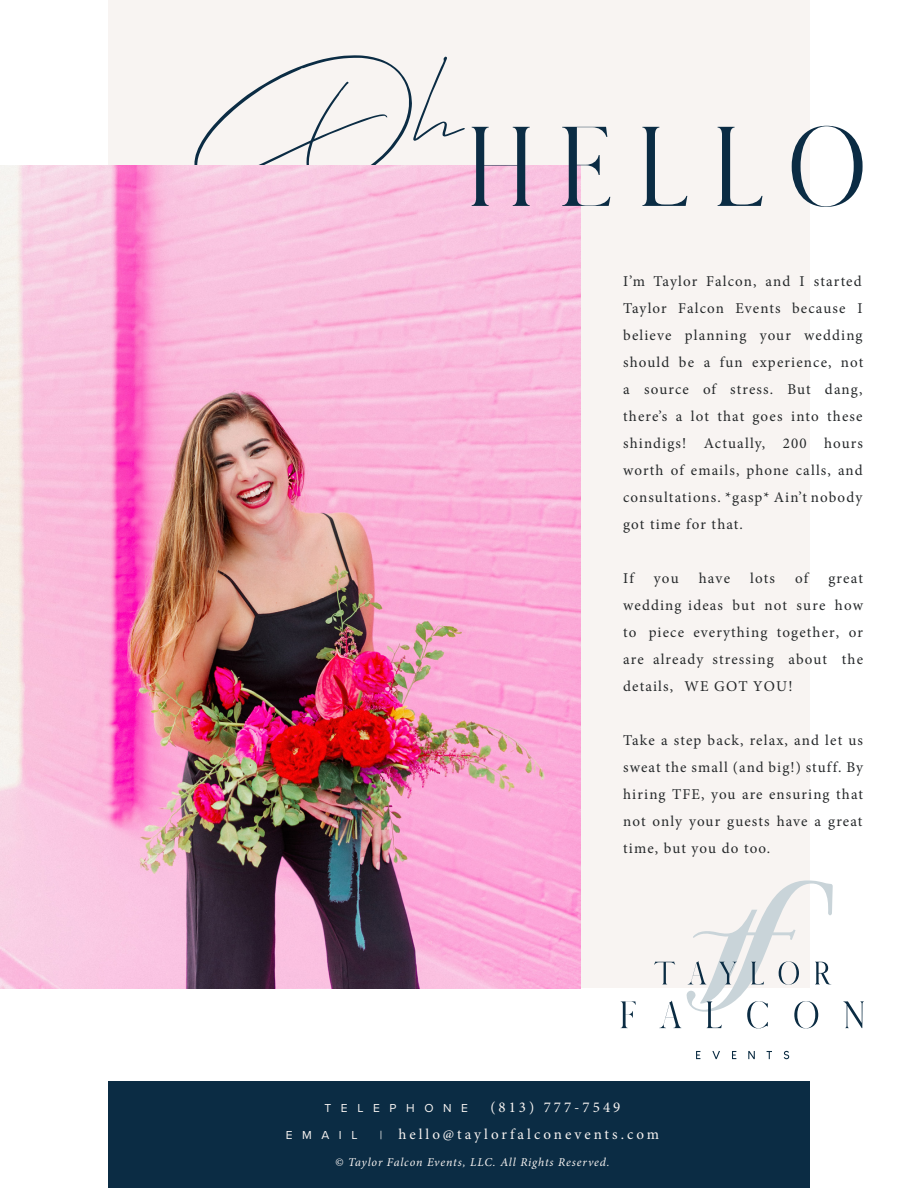
<style>
.page{position:relative;width:918px;height:1188px;background:#fff}
.page>*{position:absolute;margin:0;border:0;box-sizing:border-box;transform-origin:0 0}
.t1{font:187.5px "Chrei";color:#0b2c44}
.t2{font:108px "Warick";letter-spacing:.2em;color:#0b2c44}
.t3{font:15px/27px "Minion Pro";letter-spacing:.075em;color:#25282a;text-align:justify}
.t4{font:15px "Minion Pro";letter-spacing:.2em;color:#f8f4f2}
.t5{font:italic 12px "Minion Pro";letter-spacing:.07em;color:#f8f4f2}
.t6{font:12px "Proxima Nova";letter-spacing:.8em;color:#f8f4f2}
.s1{font-family:"Proxima Nova";font-size:12px}
</style>
<div class="page">
<div style="left:108px;top:0;width:702px;height:987px;background:#f8f4f2"></div>
<img style="left:0;top:165px;width:580px;height:824px">
<svg style="left:621px;top:1001px;width:15px;height:27px"></svg>
<svg style="left:654px;top:881px;width:179px;height:147px"></svg>
<svg style="left:843px;top:1001px;width:21px;height:27px"></svg>
<svg style="left:696px;top:1051px;width:4px;height:8px"></svg>
<svg style="left:712px;top:1051px;width:8px;height:8px"></svg>
<svg style="left:732px;top:1051px;width:4px;height:8px"></svg>
<svg style="left:748px;top:1051px;width:7px;height:8px"></svg>
<svg style="left:767px;top:1051px;width:5px;height:8px"></svg>
<svg style="left:784px;top:1051px;width:5px;height:8px"></svg>
<div style="left:108px;top:1081px;width:702px;height:107px;background:#0b2c44"></div>
<p class="t1" style="left:210px;top:-48px;width:256px">Oh</p>
<p class="t2" style="left:461px;top:96px;width:409px">HELLO</p>
<p class="t3" style="left:623px;top:268px;width:242px">I’m Taylor Falcon, and I started Taylor Falcon Events because I believe planning your wedding should be a fun experience, not a source of stress. But dang, there’s a lot that goes into these shindigs! Actually, 200 hours worth of emails, phone calls, and consultations. *gasp* Ain’t nobody got time for that.</p>
<p class="t3" style="left:623px;top:565px;width:12px">If</p>
<p class="t3" style="left:654px;top:565px;width:26px">you</p>
<p class="t3" style="left:699px;top:565px;width:33px">have</p>
<p class="t3" style="left:750px;top:565px;width:26px">lots</p>
<p class="t3" style="left:795px;top:565px;width:15px">of</p>
<p class="t3" style="left:623px;top:565px;width:241px;text-indent:205px">great wedding ideas but not sure how to piece everything together, or are already stressing about the details, WE GOT YOU!</p>
<p class="t3" style="left:623px;top:727px;width:241px">Take a step back, relax, and let us sweat the small (and big!) stuff. By hiring TFE, you are ensuring that not only your guests have a great time, but you do too.</p>
<p class="t6" style="left:325px;top:1099px;width:145px">TELEPHONE</p>
<p class="t4" style="left:490px;top:1097px;width:132px">(813) 777-7549</p>
<p class="t6" style="left:286px;top:1126px;width:73px">EMAIL</p>
<p class="t4" style="left:380px;top:1124px;width:281px"><span class="s1">|</span> hello@taylorfalconevents.com</p>
<p class="t5" style="left:335px;top:1154px;width:276px">© Taylor Falcon Events, LLC. All Rights Reserved.</p>
</div>
